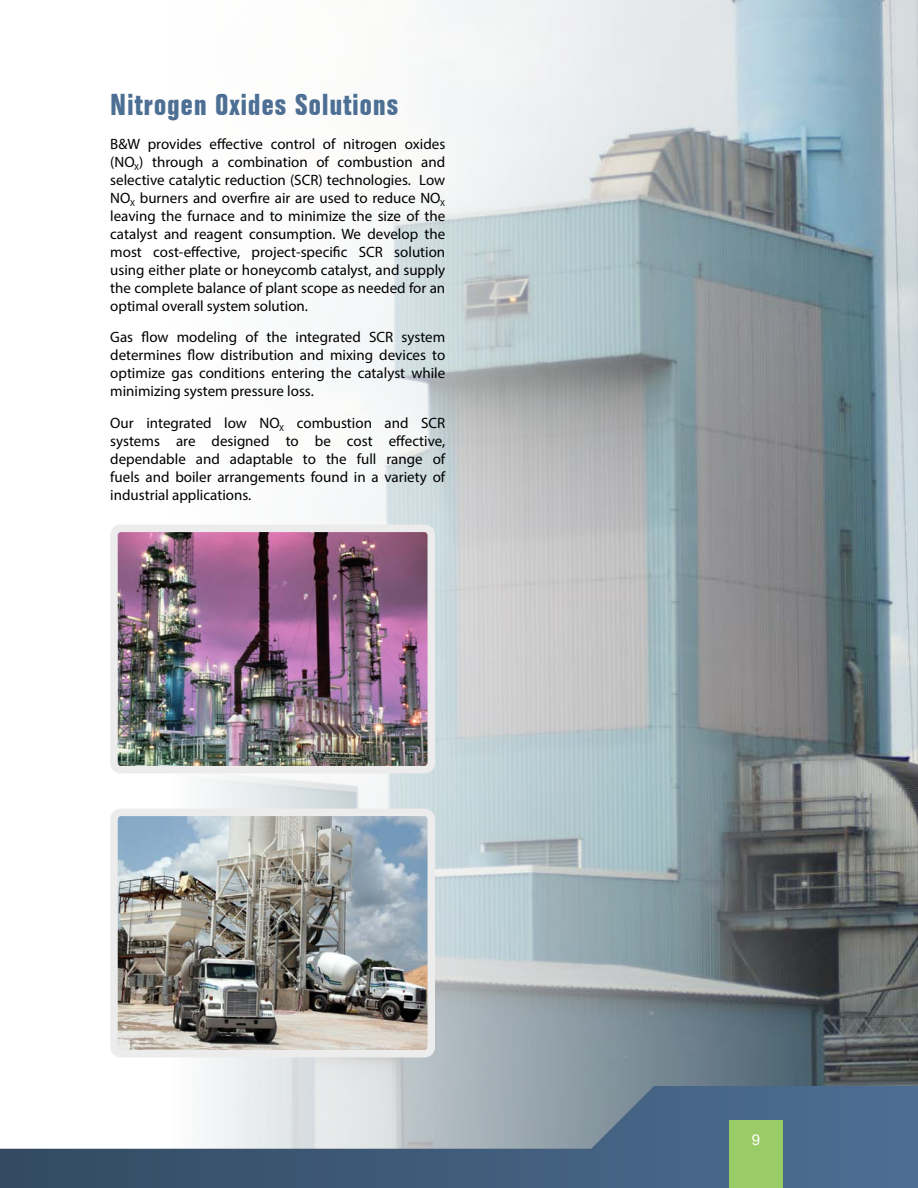
<style>
.page{position:relative;width:918px;height:1188px;background:#fff}
.page>*{position:absolute;margin:0;border:0;box-sizing:border-box;transform-origin:0 0}
.t1{font:700 condensed 31.5px "Folio T";letter-spacing:.04em;color:#4d6f94}
.t2{font:15px/18px "Myriad Pro";color:#000;text-align:justify}
.t3{font:15px "Arial";color:#fff}
</style>
<div class="page">
<img style="left:172px;top:0;width:746px;height:1086px">
<svg style="left:0;top:1086px;width:918px;height:102px"></svg>
<img style="left:119px;top:534px;width:307px;height:230px">
<div style="left:110px;top:525px;width:325px;height:248px;border:8px solid #ececec;border-radius:7px"></div>
<img style="left:119px;top:818px;width:307px;height:230px">
<div style="left:110px;top:809px;width:325px;height:248px;border:8px solid #ececec;border-radius:7px"></div>
<div style="left:729px;top:1120px;width:54px;height:68px;background:#9c6"></div>
<h1 class="t1" style="left:110px;top:87px;width:290px">Nitrogen Oxides Solutions</h1>
<p class="t2" style="left:110px;top:135px;width:337px">B&amp;W provides effective control of nitrogen oxides (NO<sub>X</sub>) through a combination of combustion and selective catalytic reduction (SCR) technologies. Low NO<sub>X</sub> burners and overfire air are used to reduce NO<sub>X </sub>leaving the furnace and to minimize the size of the catalyst and reagent consumption. We develop the most cost-effective, project-specific SCR solution using either plate or honeycomb catalyst, and supply the complete balance of plant scope as needed for an optimal overall system solution.</p>
<p class="t2" style="left:110px;top:328px;width:337px">Gas flow modeling of the integrated SCR system determines flow distribution and mixing devices to optimize gas conditions entering the catalyst while minimizing system pressure loss.</p>
<p class="t2" style="left:110px;top:414px;width:337px">Our integrated low NO<sub>X</sub> combustion and SCR systems are designed to be cost effective, dependable and adaptable to the full range of fuels and boiler arrangements found in a variety of industrial applications.</p>
<p class="t3" style="left:752px;top:1129px;width:10px">9</p>
</div>
